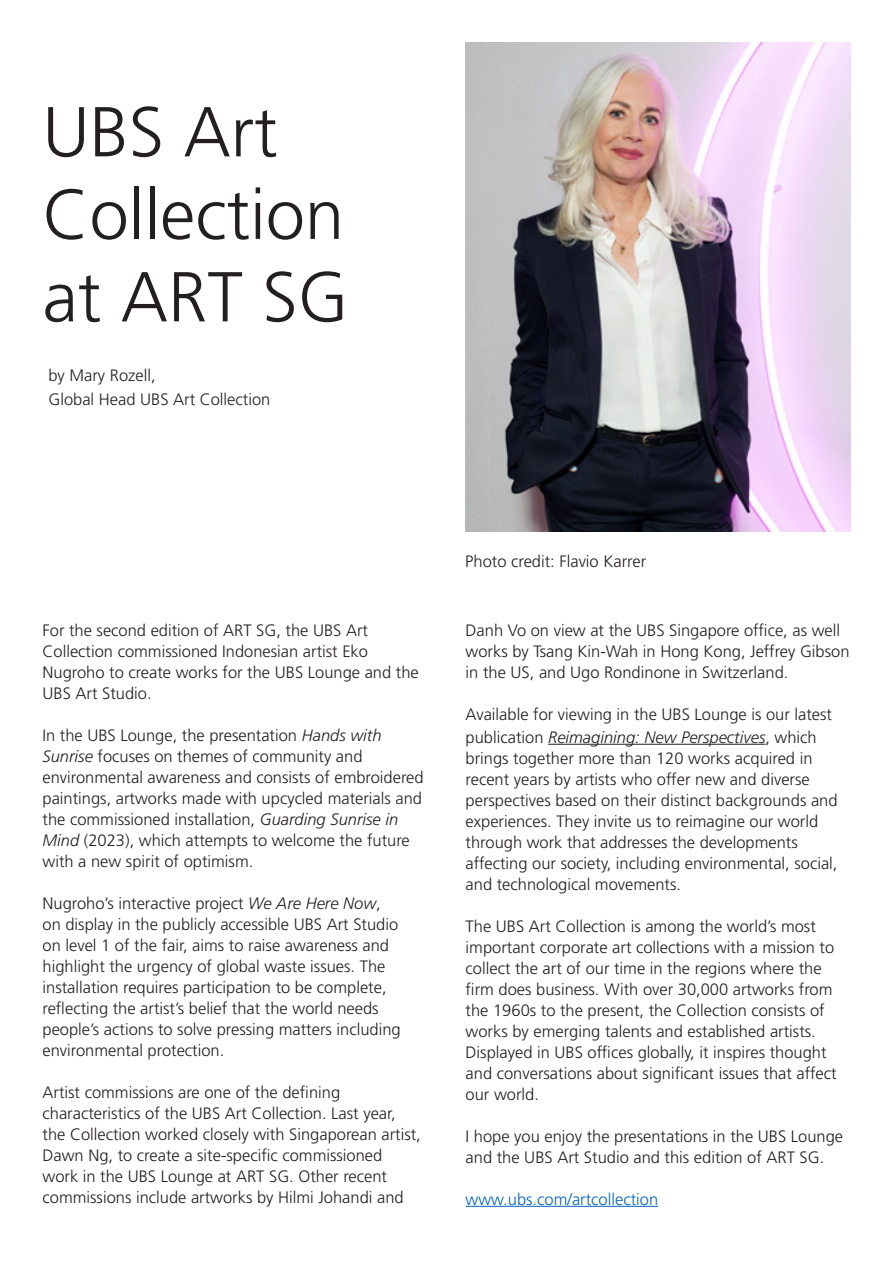
<style>
.page{position:relative;width:893px;height:1263px;background:#fff}
.page>*{position:absolute;margin:0;border:0;box-sizing:border-box;transform-origin:0 0}
.t1{font:300 70.5px "Frutiger LT Std";color:#231f20}
.t2{font:300 16.5px/21px "Frutiger LT Std";color:#231f20}
.t3{font:300 16.5px "Frutiger LT Std";color:#0563c1}
.s1{font-style:italic}
</style>
<div class="page">
<img style="left:465px;top:43px;width:386px;height:488px">
<hr style="left:548px;top:744px;width:217px;height:1px;background:#231f20">
<hr style="left:466px;top:1206px;width:192px;height:1px;background:#0563c1">
<p class="t1" style="left:43px;top:92px;width:237px">UBS Art</p>
<p class="t1" style="left:43px;top:175px;width:303px">Collection</p>
<p class="t1" style="left:43px;top:257px;width:307px">at ART SG</p>
<p class="t2" style="left:48px;top:365px;width:109px">by Mary Rozell,</p>
<p class="t2" style="left:48px;top:389px;width:223px">Global Head UBS Art Collection</p>
<p class="t2" style="left:43px;top:620px;width:378px">For the second edition of ART SG, the UBS Art Collection commissioned Indonesian artist Eko Nugroho to create works for the UBS Lounge and the UBS Art Studio.</p>
<p class="t2" style="left:43px;top:725px;width:383px">In the UBS Lounge, the presentation <span class="s1">Hands with Sunrise</span> focuses on themes of community and environmental awareness and consists of embroidered paintings, artworks made with upcycled materials and the commissioned installation, <span class="s1">Guarding Sunrise in Mind</span> (2023), which attempts to welcome the future with a new spirit of optimism.</p>
<p class="t2" style="left:43px;top:893px;width:360px">Nugroho’s interactive project <span class="s1">We Are Here Now</span>, on display in the publicly accessible UBS Art Studio on level 1 of the fair, aims to raise awareness and highlight the urgency of global waste issues. The installation requires participation to be complete, reflecting the artist’s belief that the world needs people’s actions to solve pressing matters including environmental protection.</p>
<p class="t2" style="left:43px;top:1082px;width:380px">Artist commissions are one of the defining characteristics of the UBS Art Collection. Last year, the Collection worked closely with Singaporean artist, Dawn Ng, to create a site-specific commissioned work in the UBS Lounge at ART SG. Other recent commissions include artworks by Hilmi Johandi and</p>
<p class="t2" style="left:465px;top:551px;width:182px">Photo credit: Flavio Karrer</p>
<p class="t2" style="left:466px;top:620px;width:385px">Danh Vo on view at the UBS Singapore office, as well works by Tsang Kin-Wah in Hong Kong, Jeffrey Gibson in the US, and Ugo Rondinone in Switzerland.</p>
<p class="t2" style="left:466px;top:703px;width:368px;line-height:22.5px">Available for viewing in the UBS Lounge is our latest publication <span class="s1">Reimagining: New Perspectives</span>, which</p>
<p class="t2" style="left:466px;top:748px;width:373px">brings together more than 120 works acquired in recent years by artists who offer new and diverse perspectives based on their distinct backgrounds and experiences. They invite us to reimagine our world through work that addresses the developments affecting our society, including environmental, social, and technological movements.</p>
<p class="t2" style="left:466px;top:916px;width:372px">The UBS Art Collection is among the world’s most important corporate art collections with a mission to collect the art of our time in the regions where the firm does business. With over 30,000 artworks from the 1960s to the present, the Collection consists of works by emerging talents and established artists.<br>Displayed in UBS offices globally, it inspires thought and conversations about significant issues that affect our world.</p>
<p class="t2" style="left:466px;top:1126px;width:379px">I hope you enjoy the presentations in the UBS Lounge and the UBS Art Studio and this edition of ART SG.</p>
<p class="t3" style="left:466px;top:1189px;width:194px">www.ubs.com/artcollection</p>
</div>
